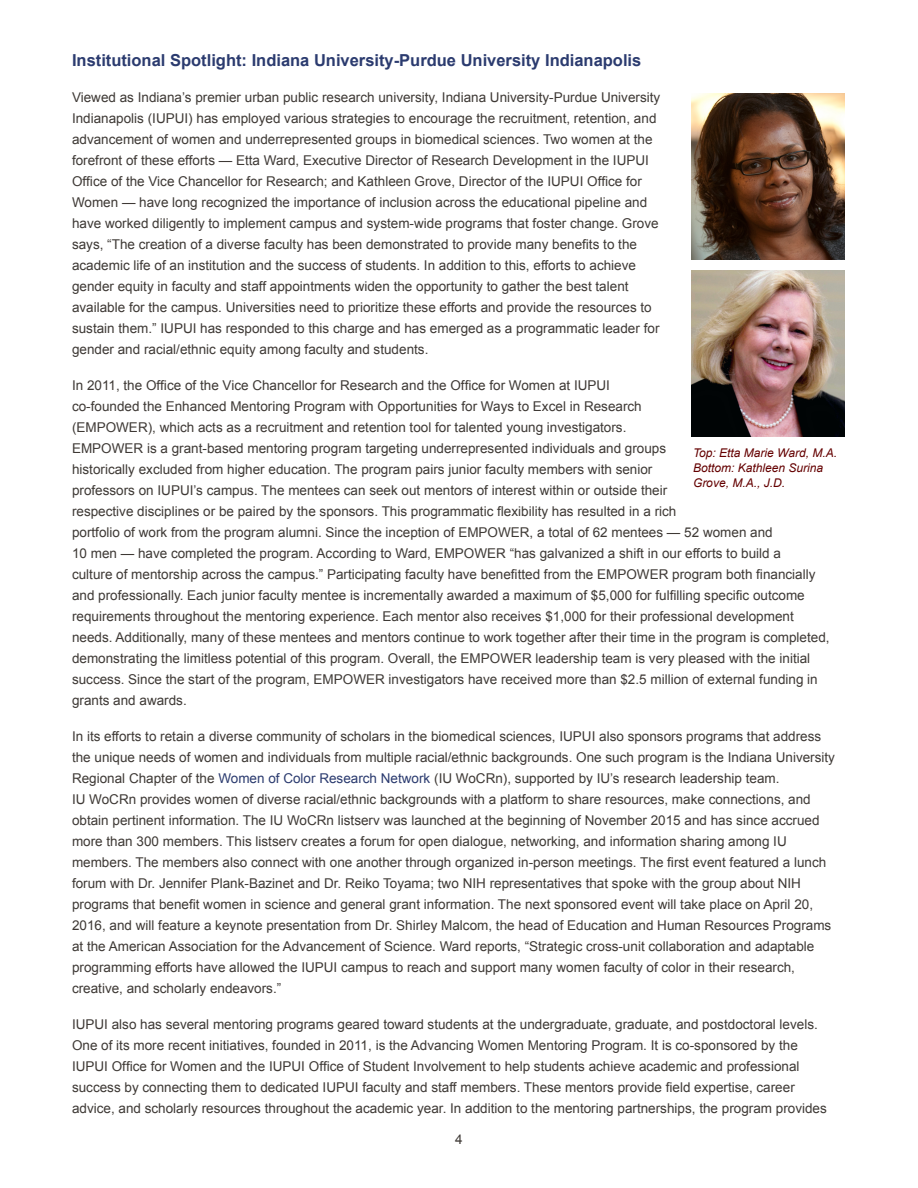
<style>
.page{position:relative;width:918px;height:1188px;background:#fff}
.page>*{position:absolute;margin:0;border:0;box-sizing:border-box;transform-origin:0 0}
.t1{font:700 16.5px "Arial";color:#2b3b6f}
.t2{font:13.5px/21px "Arial";color:#3e3935}
.P_caption{font:italic 12px/15px "Arial";color:#640001}
.s1{color:#2b3b6f}
</style>
<div class="page">
<img style="left:692px;top:93px;width:152px;height:167px">
<img style="left:692px;top:270px;width:152px;height:166px">
<h4 class="t1" style="left:72px;top:49px;width:571px">Institutional Spotlight: Indiana University-Purdue University Indianapolis</h4>
<p class="t2" style="left:72px;top:87px;width:590px">Viewed as Indiana’s premier urban public research university, Indiana University-Purdue University Indianapolis (IUPUI) has employed various strategies to encourage the recruitment, retention, and advancement of women and underrepresented groups in biomedical sciences. Two women at the forefront of these efforts — Etta Ward, Executive Director of Research Development in the IUPUI Office of the Vice Chancellor for Research; and Kathleen Grove, Director of the IUPUI Office for Women — have long recognized the importance of inclusion across the educational pipeline and have worked diligently to implement campus and system-wide programs that foster change. Grove says, “The creation of a diverse faculty has been demonstrated to provide many benefits to the academic life of an institution and the success of students. In addition to this, efforts to achieve gender equity in faculty and staff appointments widen the opportunity to gather the best talent available for the campus. Universities need to prioritize these efforts and provide the resources to sustain them.” IUPUI has responded to this charge and has emerged as a programmatic leader for gender and racial/ethnic equity among faculty and students.</p>
<p class="t2" style="left:72px;top:375px;width:759px">In 2011, the Office of the Vice Chancellor for Research and the Office for Women at IUPUI<br>co-founded the Enhanced Mentoring Program with Opportunities for Ways to Excel in Research<br>(EMPOWER), which acts as a recruitment and retention tool for talented young investigators.<br>EMPOWER is a grant-based mentoring program targeting underrepresented individuals and groups<br>historically excluded from higher education. The program pairs junior faculty members with senior<br>professors on IUPUI’s campus. The mentees can seek out mentors of interest within or outside their<br>respective disciplines or be paired by the sponsors. This programmatic flexibility has resulted in a rich<br>portfolio of work from the program alumni. Since the inception of EMPOWER, a total of 62 mentees — 52 women and<br>10 men — have completed the program. According to Ward, EMPOWER “has galvanized a shift in our efforts to build a<br>culture of mentorship across the campus.” Participating faculty have benefitted from the EMPOWER program both financially and professionally. Each junior faculty mentee is incrementally awarded a maximum of $5,000 for fulfilling specific outcome requirements throughout the mentoring experience. Each mentor also receives $1,000 for their professional development needs. Additionally, many of these mentees and mentors continue to work together after their time in the program is completed, demonstrating the limitless potential of this program. Overall, the EMPOWER leadership team is very pleased with the initial success. Since the start of the program, EMPOWER investigators have received more than $2.5 million of external funding in grants and awards.</p>
<p class="t2" style="left:72px;top:726px;width:765px">In its efforts to retain a diverse community of scholars in the biomedical sciences, IUPUI also sponsors programs that address the unique needs of women and individuals from multiple racial/ethnic backgrounds. One such program is the Indiana University Regional Chapter of the <span class="s1">Women of Color Research Network</span> (IU WoCRn), supported by IU’s research leadership team.<br>IU WoCRn provides women of diverse racial/ethnic backgrounds with a platform to share resources, make connections, and obtain pertinent information. The IU WoCRn listserv was launched at the beginning of November 2015 and has since accrued more than 300 members. This listserv creates a forum for open dialogue, networking, and information sharing among IU members. The members also connect with one another through organized in-person meetings. The first event featured a lunch forum with Dr. Jennifer Plank-Bazinet and Dr. Reiko Toyama; two NIH representatives that spoke with the group about NIH programs that benefit women in science and general grant information. The next sponsored event will take place on April 20, 2016, and will feature a keynote presentation from Dr. Shirley Malcom, the head of Education and Human Resources Programs at the American Association for the Advancement of Science. Ward reports, “Strategic cross-unit collaboration and adaptable programming efforts have allowed the IUPUI campus to reach and support many women faculty of color in their research, creative, and scholarly endeavors.”</p>
<p class="t2" style="left:72px;top:1014px;width:756px">IUPUI also has several mentoring programs geared toward students at the undergraduate, graduate, and postdoctoral levels.<br>One of its more recent initiatives, founded in 2011, is the Advancing Women Mentoring Program. It is co-sponsored by the IUPUI Office for Women and the IUPUI Office of Student Involvement to help students achieve academic and professional success by connecting them to dedicated IUPUI faculty and staff members. These mentors provide field expertise, career advice, and scholarly resources throughout the academic year. In addition to the mentoring partnerships, the program provides</p>
<p class="P_caption" style="left:693px;top:445px;width:146px">Top: Etta Marie Ward, M.A.<br>Bottom: Kathleen Surina<br>Grove, M.A., J.D.</p>
<p class="t2" style="left:455px;top:1129px;width:9px">4</p>
</div>
